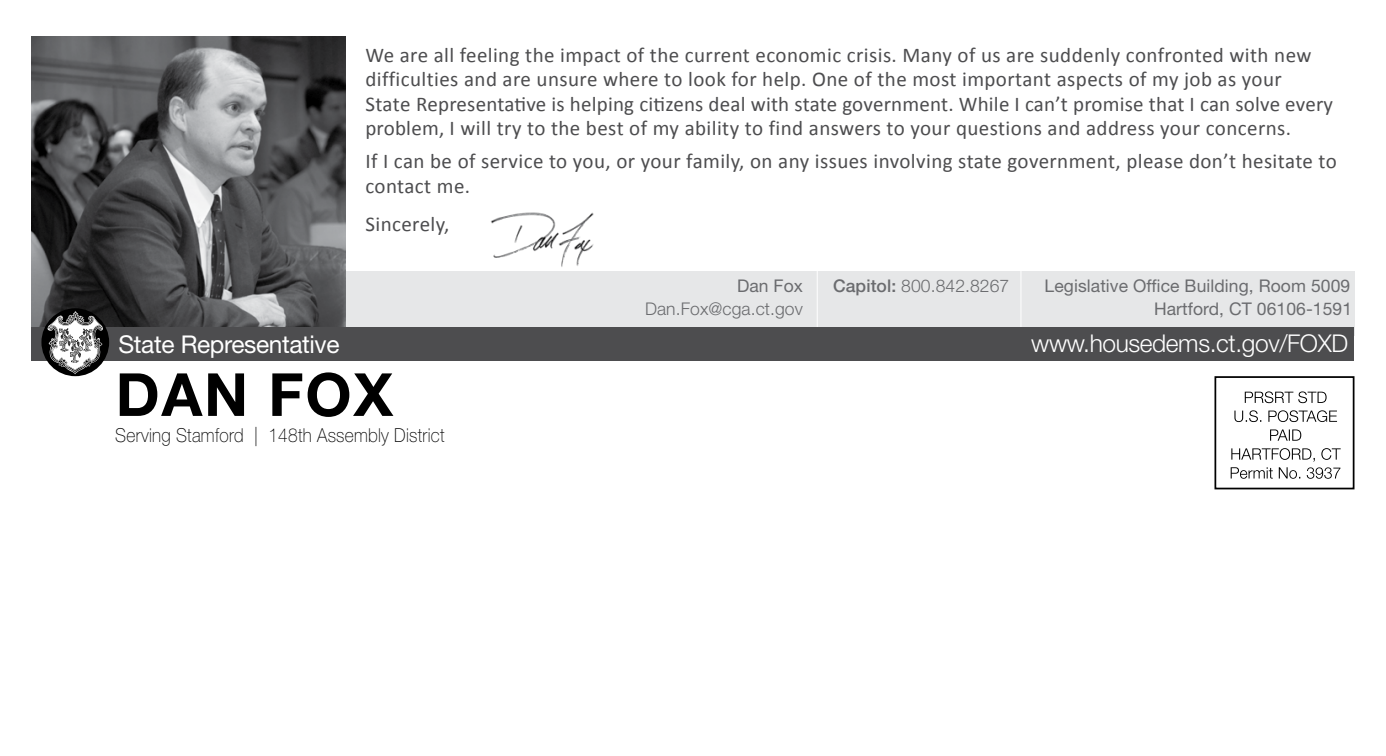
<style>
.page{position:relative;width:1386px;height:756px;background:#fff}
.page>*{position:absolute;margin:0;border:0;box-sizing:border-box;transform-origin:0 0}
.t1{font:700 59.5px "Helvetica Neue LT Std";letter-spacing:.03em;color:#000}
.t2{font:300 24.5px "Helvetica Neue LT Std";letter-spacing:-.015em;color:#fff}
.t3{font:24.5px "Helvetica Neue LT Std";letter-spacing:-.015em;color:#fff}
.t4{font:21px/24.5px "Calibri";letter-spacing:.02em;color:#4d4d4f}
.t5{font:100 19.25px "Helvetica Neue LT Std";letter-spacing:.015em;color:#000;scale:.9 1}
.t6{font:17.5px/22.8px "Helvetica Neue LT Std";letter-spacing:.005em;color:#6b6c6f;text-align:right}
.t7{font:300 17.5px "Helvetica Neue LT Std";letter-spacing:.005em;color:#6b6c6f}
.s1{font-weight:500}
</style>
<div class="page">
<div style="left:346px;top:271px;width:1008px;height:64px;background:#e6e7e8"></div>
<img style="left:32px;top:37px;width:314px;height:290px">
<hr style="left:817px;top:271px;width:1px;height:65px;background:#fff">
<hr style="left:1021px;top:271px;width:1px;height:65px;background:#fff">
<svg style="left:1231px;top:448px;width:110px;height:31px"></svg>
<svg style="left:1270px;top:429px;width:31px;height:12px"></svg>
<svg style="left:1234px;top:410px;width:103px;height:12px"></svg>
<svg style="left:1245px;top:391px;width:82px;height:12px"></svg>
<div style="left:1214px;top:376px;width:140px;height:113px;border:2px solid #000"></div>
<div style="left:32px;top:327px;width:1322px;height:34px;background:#4d4d4f"></div>
<div style="left:41px;top:308px;width:68px;height:68px;background:#000;border-radius:50%"></div>
<svg style="left:48px;top:311px;width:55px;height:63px"></svg>
<img style="left:491px;top:212px;width:103px;height:55px">
<p class="t4" style="left:365px;top:41px;width:969px">We are all feeling the impact of the current economic crisis. Many of us are suddenly confronted with new difficulties and are unsure where to look for help. One of the most important aspects of my job as your<br>State Representative is helping citizens deal with state government. While I can’t promise that I can solve every problem, I will try to the best of my ability to find answers to your questions and address your concerns.</p>
<p class="t4" style="left:365px;top:148px;width:973px">If I can be of service to you, or your family, on any issues involving state government, please don’t hesitate to contact me.</p>
<p class="t4" style="left:365px;top:211px;width:86px">Sincerely,</p>
<p class="t3" style="left:118px;top:330px;width:223px">State Representative</p>
<h1 class="t1" style="left:116px;top:358px;width:279px">DAN FOX</h1>
<p class="t5" style="left:115px;top:424px;width:367px">Serving Stamford | 148th Assembly District</p>
<p class="t6" style="left:737px;top:274px;width:67px">Dan Fox</p>
<p class="t7" style="left:645px;top:298px;width:159px">Dan.Fox@cga.ct.gov</p>
<p class="t7" style="left:833px;top:275px;width:178px"><span class="s1">Capitol:</span> 800.842.8267</p>
<p class="t6" style="left:1045px;top:274px;width:309px">Legislative Office Building, Room 5009<br>Hartford, CT 06106-1591</p>
<p class="t2" style="left:1031px;top:328px;width:319px">www.housedems.ct.gov/FOXD</p>
</div>
